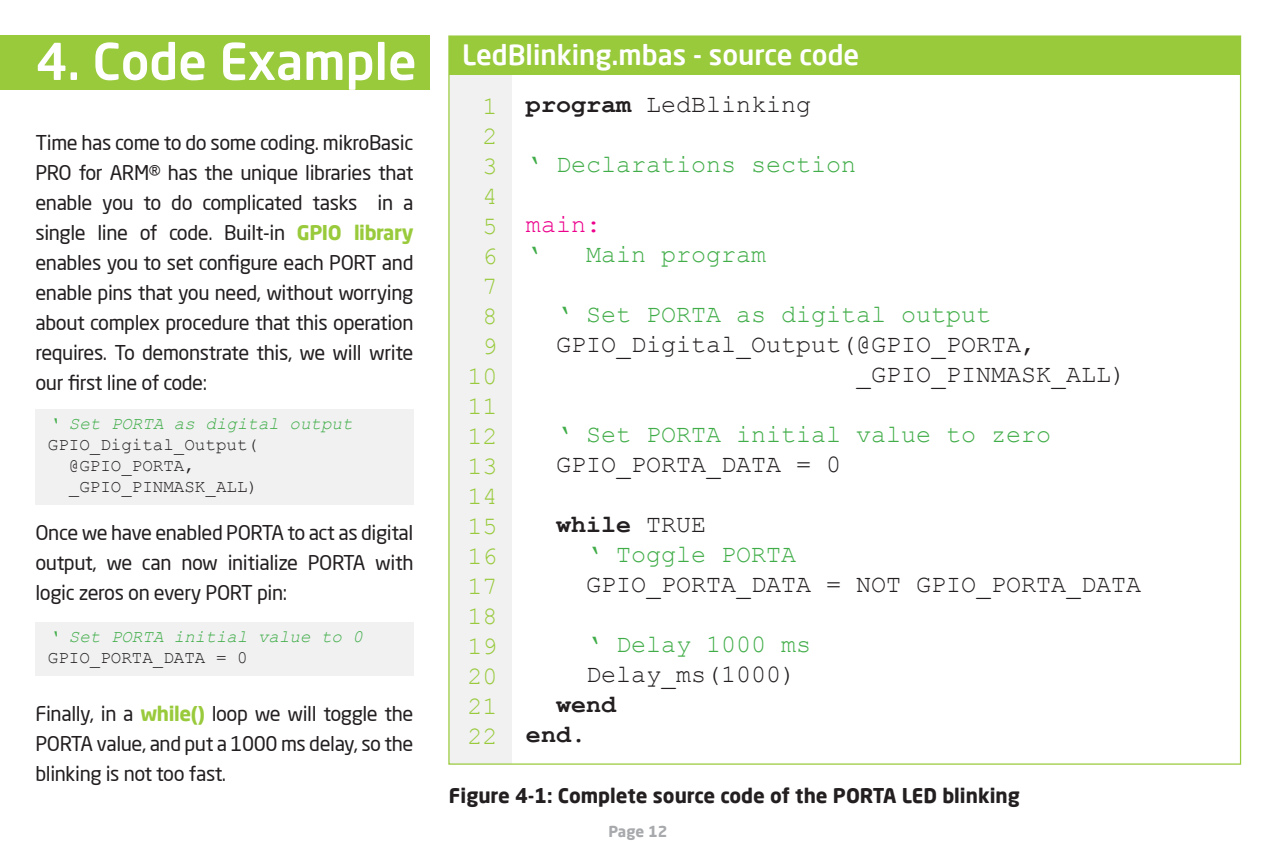
<style>
.page{position:relative;width:1276px;height:851px;background:#fff}
.page>*{position:absolute;margin:0;border:0;box-sizing:border-box;transform-origin:0 0}
.t1{font:500 27.5px "Neo Sans Pro";color:#fff}
.t2{font:25px/30px "Courier New";color:#231f20}
.t3{font:25px/30px "Courier New";color:#41ad49}
.t4{font:25px/30px "Courier New";color:#99ca3c;text-align:right}
.t5{font:700 25px/30px "Courier New";color:#231f20}
.t6{font:25px "Courier New";color:#ec008c}
.t7{font:20px/30px "Neo Sans Pro";letter-spacing:-.02em;color:#231f20;text-align:justify}
.t8{font:700 20px "Neo Sans Pro";color:#231f20}
.t9{font:17.5px/21px "Courier New";color:#231f20}
.t10{font:italic 17.5px "Courier New";color:#41ad49}
.t11{font:700 15px "Neo Sans Pro";color:#a7a9ac}
.s1{font-size:50px}
.s2{font-weight:700;color:#99ca3c}
.s3{font-weight:700}
.s4{font-weight:700;color:#231f20}
.s5{color:#231f20}
</style>
<div class="page">
<div style="left:35px;top:409px;width:378px;height:95px;background:#f1f1f2"></div>
<div style="left:35px;top:621px;width:378px;height:54px;background:#f1f1f2"></div>
<div style="left:449px;top:73px;width:62px;height:691px;background:#f1f1f2"></div>
<div style="left:449px;top:36px;width:791px;height:39px;background:#99ca3c"></div>
<div style="left:0;top:35px;width:429px;height:55px;background:#99ca3c"></div>
<h1 class="t1" style="left:36px;top:37px;width:825px"><span class="s1">4. Code Example</span> LedBlinking.mbas - source code</h1>
<p class="t7" style="left:35px;top:127px;width:379px">Time has come to do some coding. mikroBasic PRO for ARM® has the unique libraries that enable you to do complicated tasks in a single line of code. Built-in <span class="s2">GPIO library </span>enables you to set configure each PORT and enable pins that you need, without worrying about complex procedure that this operation requires. To demonstrate this, we will write our first line of code:</p>
<p class="t10" style="left:48px;top:411px;width:306px">‘ Set PORTA as digital output</p>
<p class="t9" style="left:69px;top:433px;width:191px;text-indent:-21px">GPIO_Digital_Output( @GPIO_PORTA, _GPIO_PINMASK_ALL)</p>
<p class="t7" style="left:35px;top:517px;width:379px">Once we have enabled PORTA to act as digital output, we can now initialize PORTA with logic zeros on every PORT pin:</p>
<p class="t10" style="left:48px;top:624px;width:317px">‘ Set PORTA initial value to 0</p>
<p class="t9" style="left:48px;top:646px;width:201px">GPIO_PORTA_DATA = 0</p>
<p class="t7" style="left:35px;top:697px;width:379px">Finally, in a <span class="s2">while()</span> loop we will toggle the PORTA value, and put a 1000 ms delay, so the blinking is not too fast.</p>
<p class="t4" style="left:467px;top:90px;width:31px">1<br>2<br>3<br>4<br>5<br>6<br>7<br>8<br>9<br>10<br>11<br>12<br>13<br>14<br>15<br>16<br>17<br>18<br>19<br>20<br>21<br>22</p>
<p class="t2" style="left:526px;top:88px;width:287px"><span class="s3">program</span> LedBlinking</p>
<p class="t3" style="left:526px;top:148px;width:332px">‘ Declarations section</p>
<p class="t6" style="left:526px;top:208px;width:76px">main:</p>
<p class="t3" style="left:526px;top:238px;width:16px">‘</p>
<p class="t3" style="left:586px;top:238px;width:181px">Main program</p>
<p class="t3" style="left:556px;top:298px;width:437px">‘ Set PORTA as digital output</p>
<p class="t2" style="left:856px;top:328px;width:272px;text-indent:-300px">GPIO_Digital_Output(@GPIO_PORTA, _GPIO_PINMASK_ALL)</p>
<p class="t3" style="left:556px;top:418px;width:497px">‘ Set PORTA initial value to zero</p>
<p class="t2" style="left:556px;top:448px;width:287px">GPIO_PORTA_DATA = 0</p>
<p class="t3" style="left:586px;top:508px;width:211px;text-indent:-30px"><span class="s4">while</span> <span class="s5">TRUE<br></span>‘ Toggle PORTA</p>
<p class="t2" style="left:586px;top:568px;width:557px">GPIO_PORTA_DATA = NOT GPIO_PORTA_DATA</p>
<p class="t3" style="left:586px;top:628px;width:226px">‘ Delay 1000 ms</p>
<p class="t2" style="left:586px;top:658px;width:212px">Delay_ms(1000)</p>
<p class="t5" style="left:526px;top:688px;width:91px;text-indent:30px">wend end.</p>
<p class="t8" style="left:449px;top:782px;width:572px">Figure 4-1: Complete source code of the PORTA LED blinking</p>
<p class="t11" style="left:608px;top:821px;width:60px">Page 12</p>
</div>
